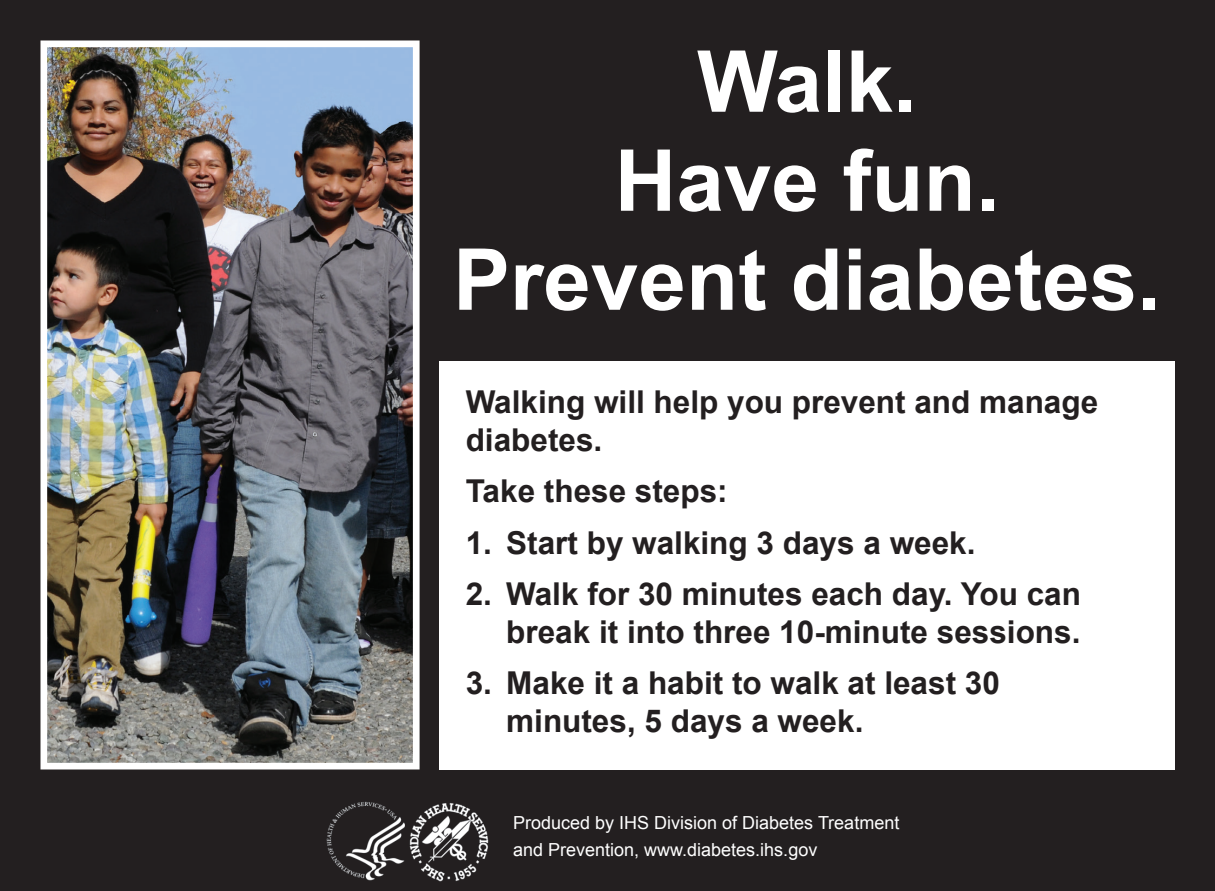
<style>
.page{position:relative;width:1215px;height:891px;background:#231f20}
.page>*{position:absolute;margin:0;border:0;box-sizing:border-box;transform-origin:0 0}
.t1{font:700 85.5px "Arial";color:#fff}
.Paragraph{font:700 31.5px/37.8px "Arial";color:#231f20}
.Produced_Paragraph{font:18px "Arial";color:#fff}
</style>
<div class="page">
<div style="left:439px;top:361px;width:735px;height:409px;background:#fff"></div>
<div style="left:37px;top:37px;width:397px;height:748px;background:#231f20;opacity:.39"></div>
<img style="left:49px;top:48px;width:363px;height:713px">
<div style="left:41px;top:40px;width:379px;height:729px;border:7px solid #fff"></div>
<img style="left:326px;top:801px;width:78px;height:80px">
<img style="left:409px;top:803px;width:80px;height:79px">
<p class="t1" style="left:697px;top:25px;width:222px">Walk.</p>
<p class="t1" style="left:615px;top:124px;width:386px">Have fun.</p>
<p class="t1" style="left:453px;top:223px;width:710px">Prevent diabetes.</p>
<p class="Paragraph" style="left:466px;top:384px;width:634px">Walking will help you prevent and manage diabetes.</p>
<p class="Paragraph" style="left:466px;top:473px;width:264px">Take these steps:</p>
<p class="Paragraph" style="left:466px;top:525px;width:511px">1. Start by walking 3 days a week.</p>
<p class="Paragraph" style="left:466px;top:576px;width:617px;text-align:right">2. Walk for 30 minutes each day. You can break it into three 10-minute sessions.</p>
<p class="Paragraph" style="left:506px;top:665px;width:495px;text-indent:-40px">3. Make it a habit to walk at least 30 minutes, 5 days a week.</p>
<p class="Produced_Paragraph" style="left:513px;top:811px;width:388px">Produced by IHS Division of Diabetes Treatment</p>
<p class="Produced_Paragraph" style="left:513px;top:838px;width:306px">and Prevention, www.diabetes.ihs.gov</p>
</div>
